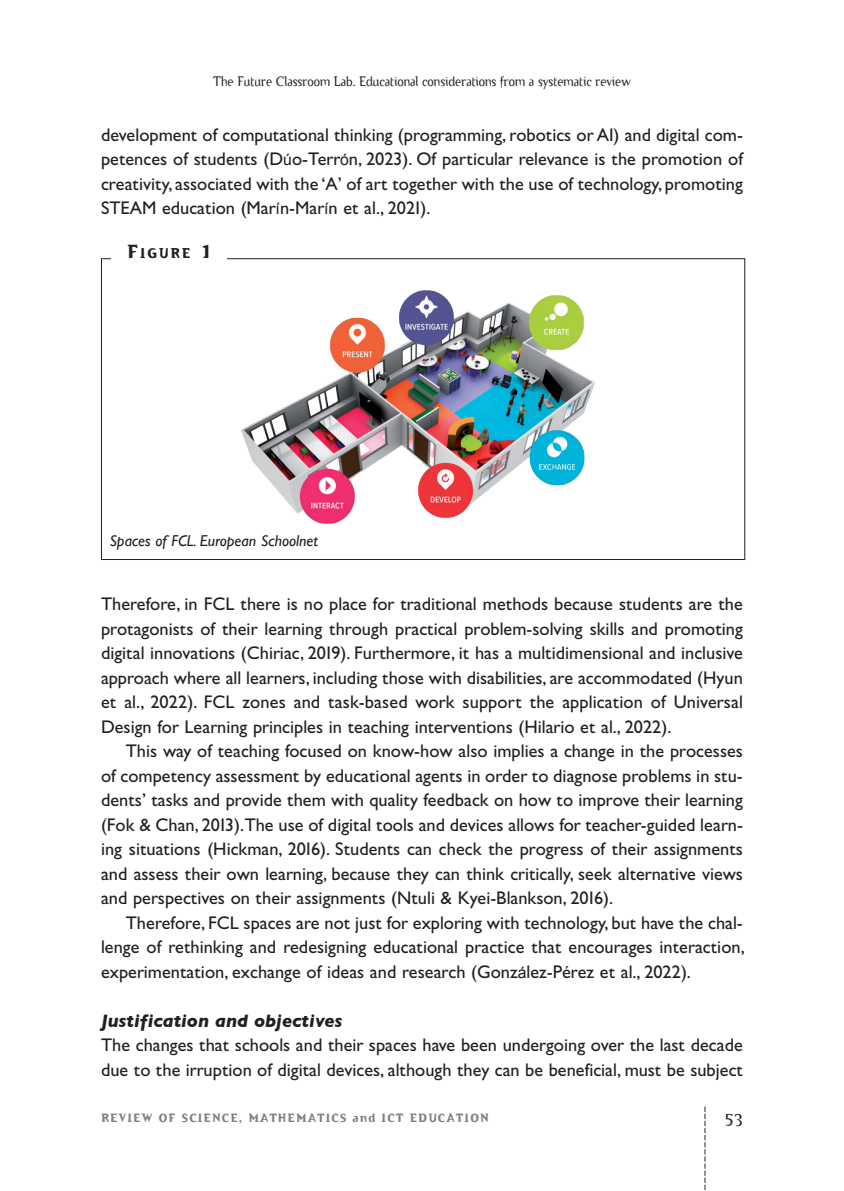
<style>
.page{position:relative;width:844px;height:1191px;background:#fff}
.page>*{position:absolute;margin:0;border:0;box-sizing:border-box;transform-origin:0 0}
.t1{font:18.38px/24.5px "Gill Sans Hel";color:#231f20;text-align:justify}
.t2{font:italic 700 18.38px "Gill Sans";color:#231f20}
.t3{font:300 17.5px "CF Derrida";color:#231f20}
.t4{font:italic 15.75px "Gill Sans";color:#231f20}
.t5{font:700 14.35px "CF Derrida";letter-spacing:.135em;color:#231f20}
.t6{font:300 14px "CF Derrida";color:#231f20;scale:.9 1}
.t7{font:700 12.25px "CF Derrida";letter-spacing:.1em;color:#808285}
.s1{font-family:"Arial";font-size:15.75px}
.s2{font-size:19.25px}
</style>
<div class="page">
<svg style="left:704px;top:1106px;width:1px;height:84px"></svg>
<img style="left:241px;top:290px;width:354px;height:234px">
<p class="t6" style="left:213px;top:74px;width:465px">The Future Classroom Lab. Educational considerations from a systematic review</p>
<p class="t1" style="left:101px;top:123px;width:643px">development of computational thinking (programming, robotics or AI) and digital com&shy;petences of students (D<span class="s1">ú</span>o-Terr<span class="s1">ó</span>n, 2023). Of particular relevance is the promotion of creativity, associated with the ‘A’ of art together with the use of technology, promoting STEAM education (Mar<span class="s1">í</span>n-Mar<span class="s1">í</span>n et al., 2021).</p>
<p class="t5" style="left:127px;top:245px;width:86px"><span class="s2">F</span>IGURE <span class="s2">1</span></p>
<p class="t4" style="left:110px;top:532px;width:210px">Spaces of FCL. European Schoolnet</p>
<p class="t1" style="left:101px;top:592px;width:643px">Therefore, in FCL there is no place for traditional methods because students are the protagonists of their learning through practical problem-solving skills and promoting digital innovations (Chiriac, 2019). Furthermore, it has a multidimensional and inclusive approach where all learners, including those with disabilities, are accommodated (Hyun et al., 2022). FCL zones and task-based work support the application of Universal Design for Learning principles in teaching interventions (Hilario et al., 2022).</p>
<p class="t1" style="left:101px;top:739px;width:643px;text-indent:25px">This way of teaching focused on know-how also implies a change in the processes of competency assessment by educational agents in order to diagnose problems in stu&shy;dents’ tasks and provide them with quality feedback on how to improve their learning (Fok &amp; Chan, 2013).The use of digital tools and devices allows for teacher-guided learn&shy;ing situations (Hickman, 2016). Students can check the progress of their assignments and assess their own learning, because they can think critically, seek alternative views and perspectives on their assignments (Ntuli &amp; Kyei-Blankson, 2016).</p>
<p class="t1" style="left:101px;top:910px;width:645px;text-indent:25px">Therefore, FCL spaces are not just for exploring with technology, but have the chal&shy;lenge of rethinking and redesigning educational practice that encourages interaction, experimentation, exchange of ideas and research (Gonz<span class="s1">á</span>lez-Pérez et al., 2022).</p>
<p class="t2" style="left:101px;top:1010px;width:243px">Justification and objectives</p>
<p class="t1" style="left:101px;top:1033px;width:643px">The changes that schools and their spaces have been undergoing over the last decade due to the irruption of digital devices, although they can be beneficial, must be subject</p>
<p class="t7" style="left:101px;top:1111px;width:389px">REVIEW OF SCIENCE, MATHEMATICS and ICT EDUCATION</p>
<p class="t3" style="left:724px;top:1110px;width:20px">53</p>
</div>
